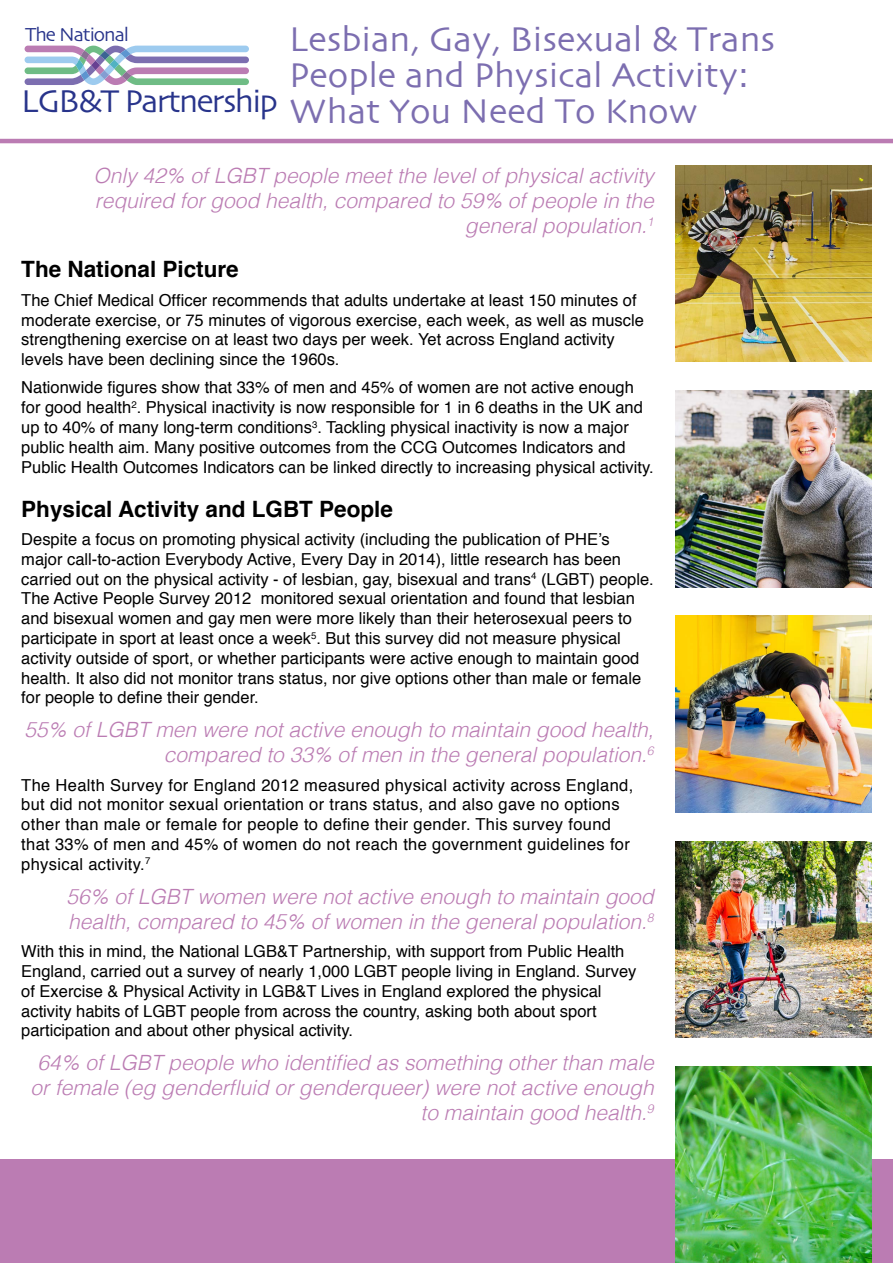
<style>
.page{position:relative;width:893px;height:1263px;background:#fff}
.page>*{position:absolute;margin:0;border:0;box-sizing:border-box;transform-origin:0 0}
.t1{font:36px/36px "Skia";color:#7c6eb0}
.t2{font:33px "Skia";letter-spacing:-.05em;color:#28348b}
.t3{font:700 22.5px "Helvetica";color:#000}
.t4{font:italic 300 21px/25.2px "Helvetica";color:#bb7cb3;text-align:right}
.t5{font:19.8px "Skia";letter-spacing:-.05em;color:#28348b}
.t6{font:16.5px/19.8px "Helvetica";color:#000}
.t7{font:16.5px/19.8px "Helvetica";letter-spacing:.02em;color:#000}
</style>
<div class="page">
<div style="left:0;top:1160px;width:893px;height:103px;background:#bb7cb3"></div>
<img style="left:675px;top:165px;width:197px;height:197px">
<img style="left:675px;top:390px;width:197px;height:197px">
<img style="left:675px;top:616px;width:197px;height:196px">
<img style="left:675px;top:841px;width:197px;height:197px">
<img style="left:675px;top:1066px;width:197px;height:197px">
<hr style="left:0;top:139px;width:893px;height:4px;background:#bb7cb3">
<svg style="left:25px;top:46px;width:224px;height:39px"></svg>
<p class="t5" style="left:25px;top:23px;width:106px">The National</p>
<h2 class="t2" style="left:21px;top:81px;width:258px">LGB&amp;T Partnership</h2>
<h1 class="t1" style="left:289px;top:23px;width:488px">Lesbian, Gay, Bisexual &amp; Trans<br>People and Physical Activity:<br>What You Need To Know</h1>
<p class="t4" style="left:94px;top:162px;width:562px">Only 42% of LGBT people meet the level of physical activity required for good health, compared to 59% of people in the general population.<sup>1</sup></p>
<h3 class="t3" style="left:21px;top:251px;width:219px">The National Picture</h3>
<p class="t6" style="left:21px;top:291px;width:624px">The Chief Medical Officer recommends that adults undertake at least 150 minutes of moderate exercise, or 75 minutes of vigorous exercise, each week, as well as muscle strengthening exercise on at least two days per week. Yet across England activity levels have been declining since the 1960s.</p>
<p class="t6" style="left:21px;top:378px;width:634px">Nationwide figures show that 33% of men and 45% of women are not active enough for good health<sup>2</sup>. Physical inactivity is now responsible for 1 in 6 deaths in the UK and up to 40% of many long-term conditions<sup>3</sup>. Tackling physical inactivity is now a major public health aim. Many positive outcomes from the CCG Outcomes Indicators and Public Health Outcomes Indicators can be linked directly to increasing physical activity.</p>
<h3 class="t3" style="left:21px;top:491px;width:373px">Physical Activity and LGBT People</h3>
<p class="t6" style="left:21px;top:530px;width:634px">Despite a focus on promoting physical activity (including the publication of PHE’s major call-to-action Everybody Active, Every Day in 2014), little research has been carried out on the physical activity - of lesbian, gay, bisexual and trans<sup>4</sup> (LGBT) people.<br>The Active People Survey 2012 monitored sexual orientation and found that lesbian and bisexual women and gay men were more likely than their heterosexual peers to participate in sport at least once a week<sup>5</sup>. But this survey did not measure physical activity outside of sport, or whether participants were active enough to maintain good health. It also did not monitor trans status, nor give options other than male or female for people to define their gender.</p>
<p class="t4" style="left:25px;top:716px;width:631px">55% of LGBT men were not active enough to maintain good health, compared to 33% of men in the general population.<sup>6</sup></p>
<p class="t7" style="left:21px;top:775px;width:614px">The Health Survey for England 2012 measured physical activity across England, but did not monitor sexual orientation or trans status, and also gave no options other than male or female for people to define their gender. This survey found that 33% of men and 45% of women do not reach the government guidelines for physical activity.<sup>7</sup></p>
<p class="t4" style="left:67px;top:882px;width:589px;text-align:left">56% of LGBT women were not active enough to maintain good health, compared to 45% of women in the general population.<sup>8</sup></p>
<p class="t6" style="left:21px;top:942px;width:617px">With this in mind, the National LGB&amp;T Partnership, with support from Public Health England, carried out a survey of nearly 1,000 LGBT people living in England. Survey of Exercise &amp; Physical Activity in LGB&amp;T Lives in England explored the physical activity habits of LGBT people from across the country, asking both about sport participation and about other physical activity.</p>
<p class="t4" style="left:31px;top:1049px;width:625px">64% of LGBT people who identified as something other than male or female (eg genderfluid or genderqueer) were not active enough to maintain good health.<sup>9</sup></p>
</div>
